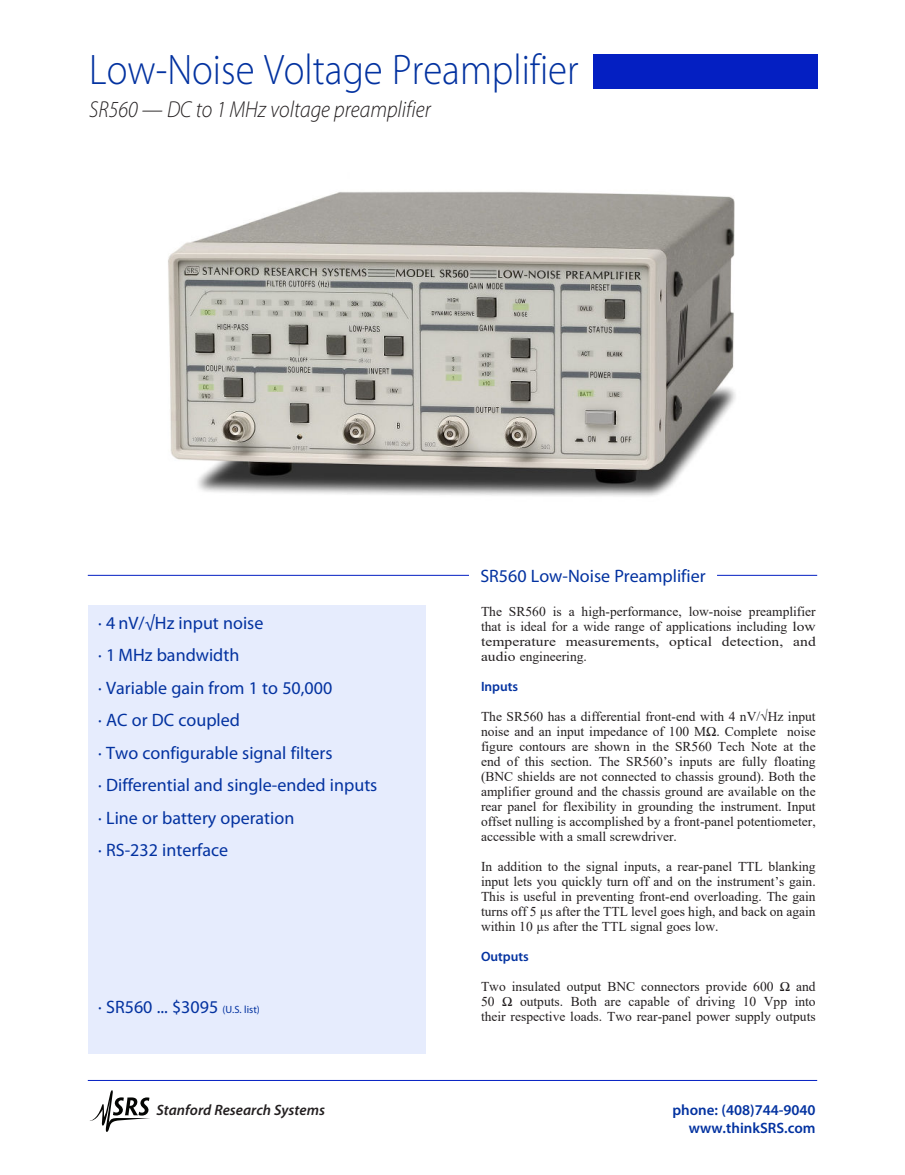
<style>
.page{position:relative;width:905px;height:1175px;background:#fff}
.page>*{position:absolute;margin:0;border:0;box-sizing:border-box;transform-origin:0 0}
.t1{font:300 42.9px "Myriad Pro";color:#0332a0;scale:.91 1}
.t2{font:italic 300 23.1px "Myriad Pro";color:#231f20;scale:.91 1}
.t3{font:18px/32.4px "Myriad Pro";color:#0332a0}
.t4{font:600 15px/18px "Myriad Pro";color:#0332a0;text-align:right}
.t5{font:italic 600 15px "Myriad Pro";color:#231f20}
.t6{font:13.5px/15px "Times New Roman";color:#231f20;text-align:justify}
.t7{font:600 13.5px "Myriad Pro";color:#0332a0}
.s1{font-size:10.5px}
</style>
<div class="page">
<svg style="left:89px;top:1090px;width:61px;height:41px"></svg>
<hr style="left:88px;top:1080px;width:729px;height:1px;background:#031fc2">
<div style="left:88px;top:605px;width:337px;height:448px;background:#e6ecfd"></div>
<hr style="left:88px;top:575px;width:391px;height:1px;background:#031fc2">
<div style="left:469px;top:567px;width:248px;height:22px;background:#fff"></div>
<hr style="left:717px;top:575px;width:100px;height:1px;background:#031fc2">
<svg style="left:593px;top:54px;width:225px;height:35px"></svg>
<div style="left:593px;top:54px;width:224px;height:34px;background:#041fc2"></div>
<img style="left:168px;top:191px;width:568px;height:306px">
<h1 class="t1" style="left:89px;top:53px;width:539px">Low-Noise Voltage Preamplifier</h1>
<h2 class="t2" style="left:89px;top:100px;width:377px">SR560 — DC to 1MHz voltage preamplifier</h2>
<h3 class="t3" style="left:98px;top:607px;width:281px">· 4 nV/√Hz input noise<br>· 1 MHz bandwidth<br>· Variable gain from 1 to 50,000<br>· AC or DC coupled<br>· Two configurable signal filters<br>· Differential and single-ended inputs · Line or battery operation<br>· RS-232 interface</h3>
<h3 class="t3" style="left:98px;top:991px;width:163px">· SR560 ... $3095 <span class="s1">(U.S. list)</span></h3>
<h3 class="t3" style="left:480px;top:560px;width:227px">SR560 Low-Noise Preamplifier</h3>
<p class="t6" style="left:481px;top:605px;width:336px">The SR560 is a high-performance, low-noise preamplifier that is ideal for a wide range of applications including low temperature measurements, optical detection, and audio engineering.</p>
<p class="t7" style="left:481px;top:681px;width:39px">Inputs</p>
<p class="t6" style="left:481px;top:708px;width:336px">The SR560 has a differential front-end with 4 nV/√Hz input noise and an input impedance of 100 MΩ. Complete noise figure contours are shown in the SR560 Tech Note at the end of this section. The SR560’s inputs are fully floating (BNC shields are not connected to chassis ground). Both the amplifier ground and the chassis ground are available on the rear panel for flexibility in grounding the instrument. Input offset nulling is accomplished by a front-panel potentiometer, accessible with a small screwdriver.</p>
<p class="t6" style="left:481px;top:860px;width:336px">In addition to the signal inputs, a rear-panel TTL blanking input lets you quickly turn off and on the instrument’s gain.<br>This is useful in preventing front-end overloading. The gain turns off 5 µs after the TTL level goes high, and back on again within 10 µs after the TTL signal goes low.</p>
<p class="t7" style="left:481px;top:951px;width:49px">Outputs</p>
<p class="t6" style="left:481px;top:978px;width:336px">Two insulated output BNC connectors provide 600 Ω and 50 Ω outputs. Both are capable of driving 10 Vpp into their respective loads. Two rear-panel power supply outputs</p>
<p class="t5" style="left:156px;top:1104px;width:170px">Stanford Research Systems</p>
<p class="t4" style="left:672px;top:1102px;width:145px">phone: (408)744-9040 www.thinkSRS.com</p>
</div>
